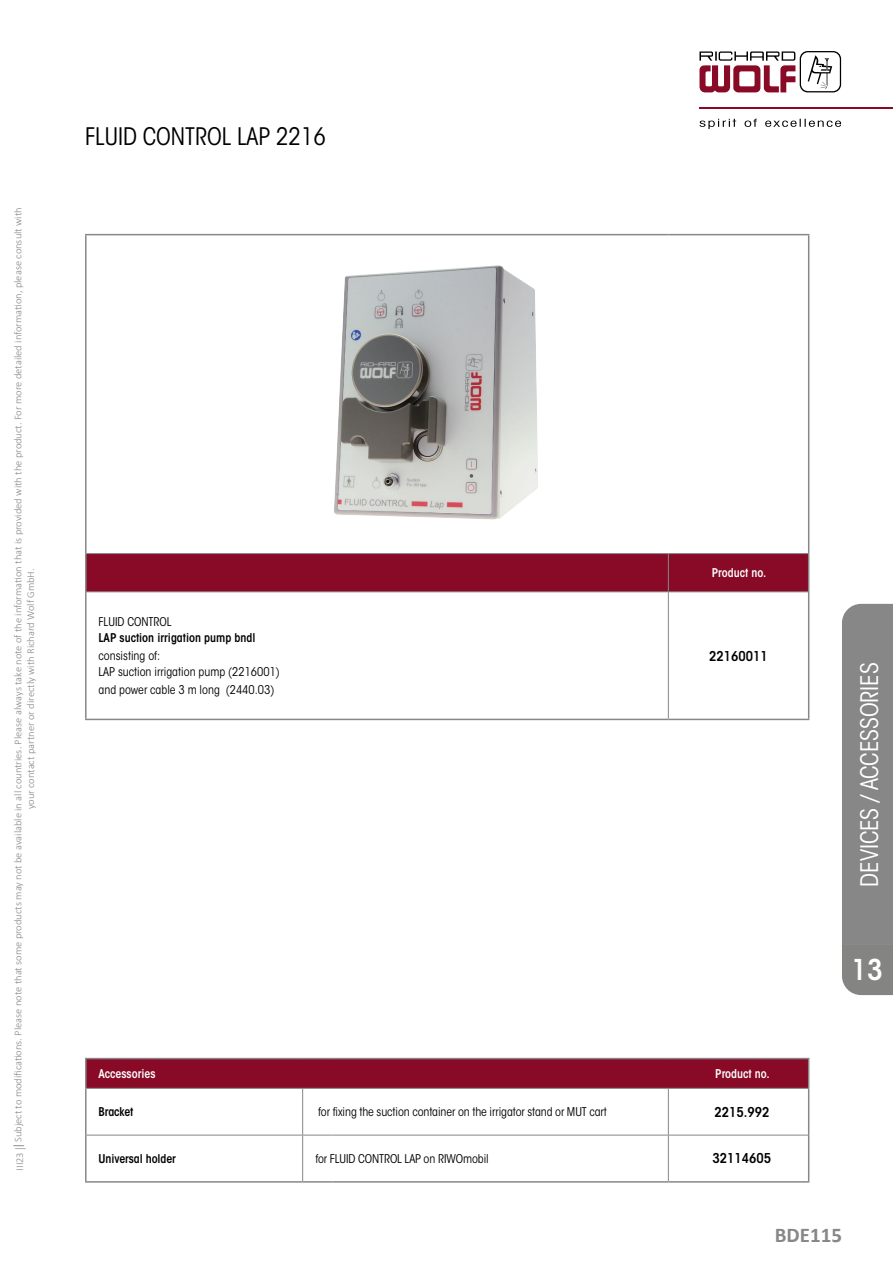
<style>
.page{position:relative;width:893px;height:1263px;background:#fff}
.page>*{position:absolute;margin:0;border:0;box-sizing:border-box;transform-origin:0 0}
.t1{font:600 condensed 28.5px "ITC Avant Garde Std";color:#fff}
.t2{font:condensed 24px "ITC Avant Garde Std";color:#fff}
.t3{font:condensed 24px "ITC Avant Garde Std";color:#000}
.t4{font:700 21px "Calibri";color:#878787}
.t5{font:600 condensed 13.5px "ITC Avant Garde Std";color:#000}
.t6{font:condensed 12px/15.8px "ITC Avant Garde Std";letter-spacing:-.005em;color:#000}
.t7{font:600 condensed 12px "ITC Avant Garde Std";color:#000}
.t8{font:600 condensed 12px "ITC Avant Garde Std";color:#fff}
.t9{font:300 10.5px/12.6px "Calibri";color:#878787;text-align:center}
.s1{font-family:"Adobe Garamond Pro";font-weight:400}
.s2{font-family:"Adobe Garamond Pro";font-weight:700}
</style>
<div class="page">
<svg style="left:699px;top:119px;width:142px;height:10px"></svg>
<svg style="left:699px;top:51px;width:142px;height:41px"></svg>
<hr style="left:699px;top:107px;width:194px;height:2px;background:#880a26">
<div style="left:842px;top:604px;width:51px;height:391px;background:#878787"></div>
<div style="left:87px;top:554px;width:721px;height:37px;background:#880a26"></div>
<hr style="left:808px;top:235px;width:1px;height:319px;background:#878787">
<hr style="left:87px;top:553px;width:581px;height:1px;background:#878787">
<hr style="left:668px;top:553px;width:140px;height:1px;background:#878787">
<hr style="left:668px;top:554px;width:1px;height:37px;background:#878787">
<hr style="left:87px;top:591px;width:581px;height:1px;background:#878787">
<hr style="left:668px;top:591px;width:140px;height:1px;background:#878787">
<hr style="left:668px;top:592px;width:1px;height:127px;background:#878787">
<hr style="left:85px;top:234px;width:583px;height:1px;background:#878787">
<hr style="left:85px;top:235px;width:2px;height:319px;background:#878787">
<hr style="left:668px;top:234px;width:141px;height:1px;background:#878787">
<hr style="left:85px;top:554px;width:2px;height:38px;background:#878787">
<hr style="left:808px;top:554px;width:1px;height:38px;background:#878787">
<hr style="left:85px;top:592px;width:2px;height:127px;background:#878787">
<hr style="left:808px;top:592px;width:1px;height:127px;background:#878787">
<hr style="left:85px;top:719px;width:583px;height:1px;background:#878787">
<hr style="left:668px;top:719px;width:141px;height:1px;background:#878787">
<img style="left:334px;top:265px;width:204px;height:255px">
<hr style="left:302px;top:1089px;width:1px;height:46px;background:#878787">
<hr style="left:668px;top:1089px;width:1px;height:46px;background:#878787">
<hr style="left:302px;top:1135px;width:1px;height:46px;background:#878787">
<hr style="left:668px;top:1135px;width:1px;height:46px;background:#878787">
<hr style="left:85px;top:1058px;width:218px;height:1px;background:#878787">
<hr style="left:85px;top:1059px;width:2px;height:29px;background:#878787">
<svg style="left:86px;top:1058px;width:723px;height:31px;background:#88142e"></svg>
<hr style="left:85px;top:1088px;width:2px;height:47px;background:#878787">
<hr style="left:808px;top:1088px;width:1px;height:47px;background:#878787">
<hr style="left:85px;top:1135px;width:2px;height:46px;background:#878787">
<hr style="left:808px;top:1135px;width:1px;height:46px;background:#878787">
<hr style="left:85px;top:1181px;width:218px;height:1px;background:#878787">
<svg style="left:303px;top:1181px;width:29px;height:1px"></svg>
<hr style="left:332px;top:1181px;width:336px;height:1px;background:#878787">
<hr style="left:668px;top:1181px;width:141px;height:1px;background:#878787">
<hr style="left:87px;top:1135px;width:216px;height:1px;background:#878787">
<svg style="left:303px;top:1135px;width:29px;height:1px"></svg>
<hr style="left:332px;top:1135px;width:336px;height:1px;background:#878787">
<hr style="left:668px;top:1135px;width:140px;height:1px;background:#878787">
<p class="t9" style="left:12px;top:1170px;width:965px;rotate:-90deg">III23 <span class="s1">|</span><span class="s2">|</span> Subject to modifications. Please note that some products may not be available in all countries. Please always take note of the information that is provided with the product. For more detailed information, please consult with your contact partner or directly with Richard Wolf GmbH.</p>
<h2 class="t3" style="left:85px;top:122px;width:242px">FLUID CONTROL LAP 2216</h2>
<p class="t6" style="left:99px;top:614px;width:75px">FLUID CONTROL</p>
<p class="t7" style="left:99px;top:630px;width:158px">LAP suction irrigation pump bndl</p>
<p class="t6" style="left:99px;top:648px;width:183px">consisting of:<br>LAP suction irrigation pump (2216001)</p>
<p class="t6" style="left:99px;top:682px;width:177px">and power cable 3 m long (2440.03)</p>
<p class="t8" style="left:712px;top:565px;width:56px">Product no.</p>
<p class="t5" style="left:709px;top:647px;width:60px">22160011</p>
<h2 class="t2" style="left:855px;top:887px;width:226px;rotate:-90deg">DEVICES / ACCESSORIES</h2>
<h1 class="t1" style="left:852px;top:952px;width:32px">13</h1>
<p class="t8" style="left:99px;top:1066px;width:58px">Accessories</p>
<p class="t8" style="left:715px;top:1066px;width:56px">Product no.</p>
<p class="t7" style="left:99px;top:1104px;width:36px">Bracket</p>
<p class="t6" style="left:318px;top:1104px;width:290px">for fixing the suction container on the irrigator stand or MUT cart</p>
<p class="t5" style="left:714px;top:1103px;width:56px">2215.992</p>
<p class="t7" style="left:99px;top:1151px;width:79px">Universal holder</p>
<p class="t6" style="left:315px;top:1151px;width:175px">for FLUID CONTROL LAP on RIWOmobil</p>
<p class="t5" style="left:713px;top:1150px;width:60px">32114605</p>
<h3 class="t4" style="left:775px;top:1220px;width:69px">BDE115</h3>
</div>
